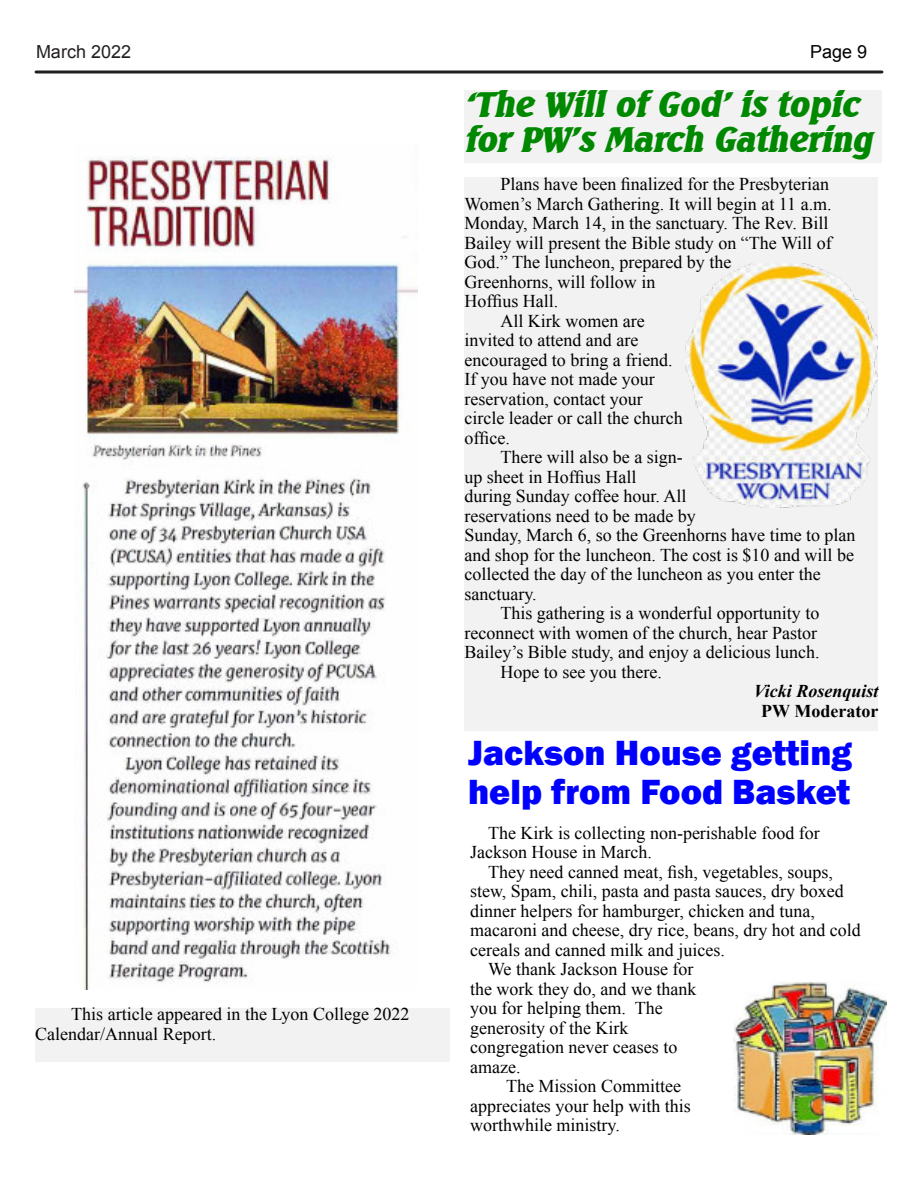
<style>
.page{position:relative;width:918px;height:1188px;background:#fff}
.page>*{position:absolute;margin:0;border:0;box-sizing:border-box;transform-origin:0 0}
.t1{font:800 36px/39.2px "Franklin Gothic";color:#00f}
.t2{font:italic 34.5px/34.5px "Seabird Heavy SF Bold";color:#008900}
.t3{font:18px/19.5px "Times New Roman";color:#000}
.t4{font:italic 700 18px "Times New Roman";color:#000}
.t5{font:700 18px "Times New Roman";color:#000}
.t6{font:18px "Arial";color:#231f20}
.t7{font:18px "Arial";color:#000}
</style>
<div class="page">
<svg style="left:36px;top:70px;width:846px;height:4px"></svg>
<img style="left:75px;top:156px;width:342px;height:834px">
<div style="left:35px;top:1008px;width:415px;height:54px;background:#f2f2f2"></div>
<div style="left:464px;top:178px;width:414px;height:553px;background:#f2f2f2"></div>
<div style="left:464px;top:90px;width:418px;height:73px;background:#f2f2f2"></div>
<img style="left:685px;top:263px;width:193px;height:245px">
<img style="left:734px;top:981px;width:153px;height:153px">
<p class="t6" style="left:36px;top:45px;width:97px">March 2022</p>
<p class="t7" style="left:810px;top:45px;width:59px">Page 9</p>
<h2 class="t2" style="left:464px;top:90px;width:409px">‘The Will of God’ is topic for PW’s March Gathering</h2>
<p class="t3" style="left:35px;top:1006px;width:376px;text-indent:36px">This article appeared in the Lyon College 2022<br>Calendar/Annual Report.</p>
<p class="t3" style="left:500px;top:176px;width:330px">Plans have been finalized for the Presbyterian</p>
<p class="t3" style="left:464px;top:196px;width:369px">Women’s March Gathering. It will begin at 11 a.m.</p>
<p class="t3" style="left:464px;top:215px;width:366px">Monday, March 14, in the sanctuary. The Rev. Bill</p>
<p class="t3" style="left:464px;top:235px;width:369px">Bailey will present the Bible study on “The Will of</p>
<p class="t3" style="left:464px;top:254px;width:269px">God.” The luncheon, prepared by the</p>
<p class="t3" style="left:464px;top:274px;width:192px">Greenhorns, will follow in</p>
<p class="t3" style="left:464px;top:293px;width:96px">Hoffius Hall.</p>
<p class="t3" style="left:500px;top:313px;width:146px">All Kirk women are</p>
<p class="t3" style="left:464px;top:332px;width:175px">invited to attend and are</p>
<p class="t3" style="left:464px;top:352px;width:210px">encouraged to bring a friend.</p>
<p class="t3" style="left:464px;top:371px;width:192px">If you have not made your</p>
<p class="t3" style="left:464px;top:391px;width:180px">reservation, contact your</p>
<p class="t3" style="left:464px;top:410px;width:220px">circle leader or call the church</p>
<p class="t3" style="left:464px;top:430px;width:47px">office.</p>
<p class="t3" style="left:500px;top:449px;width:184px">There will also be a sign-</p>
<p class="t3" style="left:464px;top:469px;width:173px">up sheet in Hoffius Hall</p>
<p class="t3" style="left:464px;top:488px;width:224px">during Sunday coffee hour. All</p>
<p class="t3" style="left:464px;top:508px;width:233px">reservations need to be made by</p>
<p class="t3" style="left:464px;top:527px;width:393px">Sunday, March 6, so the Greenhorns have time to plan</p>
<p class="t3" style="left:464px;top:547px;width:391px">and shop for the luncheon. The cost is $10 and will be</p>
<p class="t3" style="left:464px;top:566px;width:358px">collected the day of the luncheon as you enter the</p>
<p class="t3" style="left:464px;top:586px;width:74px">sanctuary.</p>
<p class="t3" style="left:500px;top:605px;width:320px">This gathering is a wonderful opportunity to</p>
<p class="t3" style="left:464px;top:625px;width:354px">reconnect with women of the church, hear Pastor</p>
<p class="t3" style="left:464px;top:644px;width:357px">Bailey’s Bible study, and enjoy a delicious lunch.</p>
<p class="t3" style="left:500px;top:664px;width:163px">Hope to see you there.</p>
<p class="t4" style="left:754px;top:685px;width:126px">Vicki Rosenquist</p>
<p class="t5" style="left:761px;top:705px;width:119px">PW Moderator</p>
<h1 class="t1" style="left:468px;top:736px;width:386px">Jackson House getting help from Food Basket</h1>
<p class="t3" style="left:470px;top:824px;width:351px;text-indent:18px">The Kirk is collecting non-perishable food for<br>Jackson House in March.</p>
<p class="t3" style="left:488px;top:863px;width:346px">They need canned meat, fish, vegetables, soups,</p>
<p class="t3" style="left:470px;top:883px;width:375px">stew, Spam, chili, pasta and pasta sauces, dry boxed</p>
<p class="t3" style="left:470px;top:902px;width:346px">dinner helpers for hamburger, chicken and tuna,</p>
<p class="t3" style="left:470px;top:922px;width:392px">macaroni and cheese, dry rice, beans, dry hot and cold</p>
<p class="t3" style="left:470px;top:941px;width:256px">cereals and canned milk and juices.</p>
<p class="t3" style="left:488px;top:961px;width:207px">We thank Jackson House for</p>
<p class="t3" style="left:470px;top:980px;width:228px">the work they do, and we thank</p>
<p class="t3" style="left:470px;top:1000px;width:194px">you for helping them. The</p>
<p class="t3" style="left:470px;top:1019px;width:160px">generosity of the Kirk</p>
<p class="t3" style="left:470px;top:1039px;width:209px">congregation never ceases to</p>
<p class="t3" style="left:470px;top:1058px;width:52px">amaze.</p>
<p class="t3" style="left:506px;top:1078px;width:176px">The Mission Committee</p>
<p class="t3" style="left:470px;top:1097px;width:222px">appreciates your help with this</p>
<p class="t3" style="left:470px;top:1117px;width:151px">worthwhile ministry.</p>
</div>
